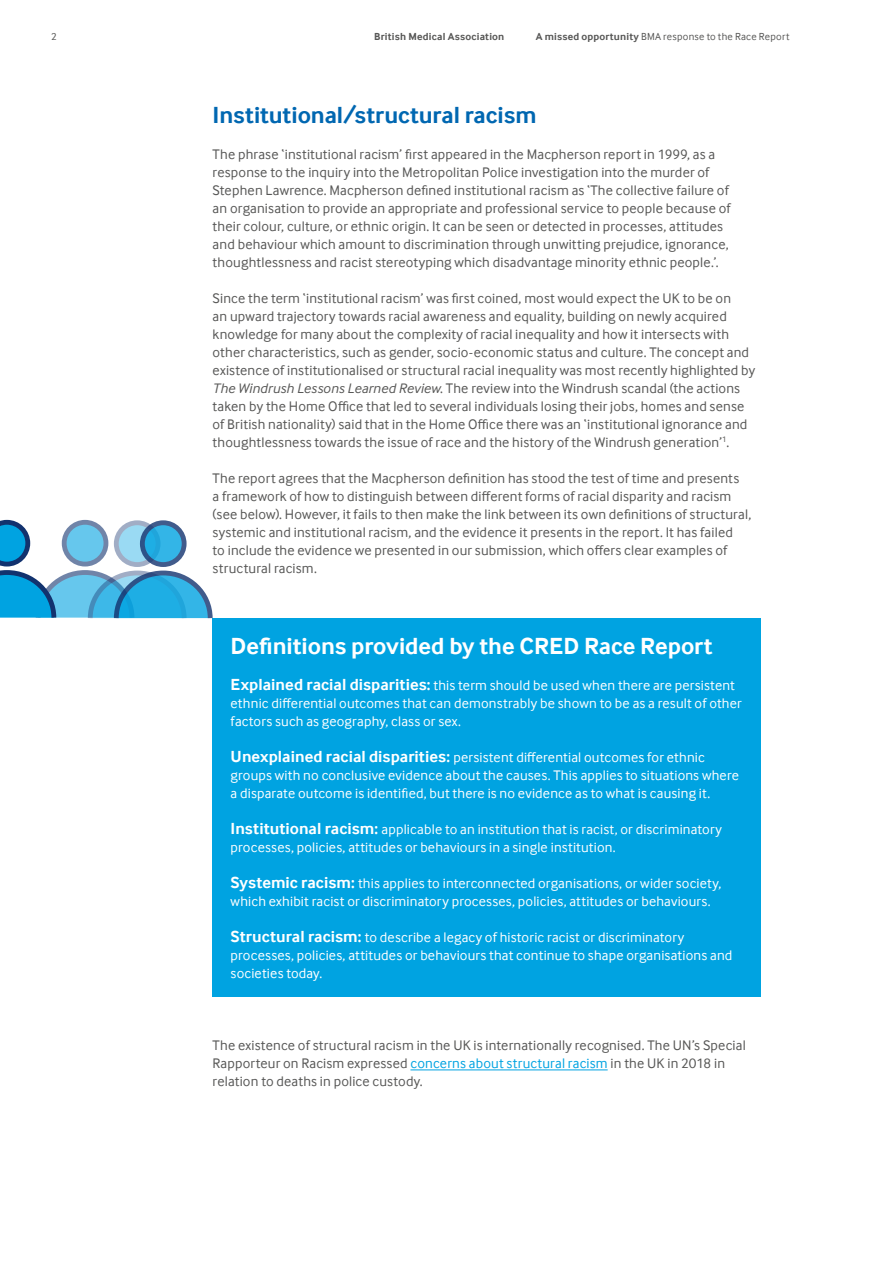
<style>
.page{position:relative;width:893px;height:1263px;background:#fff}
.page>*{position:absolute;margin:0;border:0;box-sizing:border-box;transform-origin:0 0}
.t1{font:700 24px "Inter Face";color:#fff}
.t2{font:700 24px "Inter Face";letter-spacing:-.005em;color:#0067b1}
.t3{font:14.25px/18px "Inter Face";letter-spacing:.01em;color:#575756}
.t4{font:14.25px/18px "Inter Face";letter-spacing:.01em;color:#fff}
.t5{font:10.5px "Inter Face";letter-spacing:.025em;color:#575756}
.t6{font:700 10.5px "Inter Face";letter-spacing:.02em;color:#575756}
.s1{font-weight:700}
.s2{font-style:italic}
.s3{font-weight:700;font-size:16.5px}
.s4{color:#00a3e1}
</style>
<div class="page">
<div style="left:213px;top:618px;width:548px;height:378px;background:#00a3e1"></div>
<hr style="left:410px;top:1070px;width:198px;height:1px;background:#00a3e1">
<svg style="left:0;top:520px;width:213px;height:102px"></svg>
<p class="t5" style="left:51px;top:31px;width:7px">2</p>
<p class="t6" style="left:374px;top:30px;width:132px">British Medical Association</p>
<p class="t5" style="left:536px;top:31px;width:255px"><span class="s1">A missed opportunity</span> BMA response to the Race Report</p>
<h1 class="t2" style="left:213px;top:101px;width:325px">Institutional/structural racism</h1>
<p class="t3" style="left:213px;top:145px;width:519px">The phrase ‘institutional racism’ first appeared in the Macpherson report in 1999, as a response to the inquiry into the Metropolitan Police investigation into the murder of Stephen Lawrence. Macpherson defined institutional racism as ‘The collective failure of an organisation to provide an appropriate and professional service to people because of their colour, culture, or ethnic origin. It can be seen or detected in processes, attitudes and behaviour which amount to discrimination through unwitting prejudice, ignorance, thoughtlessness and racist stereotyping which disadvantage minority ethnic people.’.</p>
<p class="t3" style="left:213px;top:289px;width:544px">Since the term ‘institutional racism’ was first coined, most would expect the UK to be on<br>an upward trajectory towards racial awareness and equality, building on newly acquired knowledge for many about the complexity of racial inequality and how it intersects with other characteristics, such as gender, socio-economic status and culture. The concept and existence of institutionalised or structural racial inequality was most recently highlighted by <span class="s2">The Windrush Lessons Learned Review</span>. The review into the Windrush scandal (the actions taken by the Home Office that led to several individuals losing their jobs, homes and sense of British nationality) said that in the Home Office there was an ‘institutional ignorance and thoughtlessness towards the issue of race and the history of the Windrush generation’<sup>1</sup>.</p>
<p class="t3" style="left:213px;top:469px;width:540px">The report agrees that the Macpherson definition has stood the test of time and presents<br>a framework of how to distinguish between different forms of racial disparity and racism (see below). However, it fails to then make the link between its own definitions of structural, systemic and institutional racism, and the evidence it presents in the report. It has failed<br>to include the evidence we presented in our submission, which offers clear examples of structural racism.</p>
<h1 class="t1" style="left:231px;top:632px;width:484px">Definitions provided by the CRED Race Report</h1>
<p class="t4" style="left:231px;top:676px;width:513px"><span class="s3">Explained racial disparities:</span> this term should be used when there are persistent ethnic differential outcomes that can demonstrably be shown to be as a result of other factors such as geography, class or sex.</p>
<p class="t4" style="left:231px;top:748px;width:510px"><span class="s3">Unexplained racial disparities:</span> persistent differential outcomes for ethnic groups with no conclusive evidence about the causes. This applies to situations where a disparate outcome is identified, but there is no evidence as to what is causing it.</p>
<p class="t4" style="left:231px;top:820px;width:493px"><span class="s3">Institutional racism:</span> applicable to an institution that is racist, or discriminatory processes, policies, attitudes or behaviours in a single institution.</p>
<p class="t4" style="left:231px;top:874px;width:492px"><span class="s3">Systemic racism:</span> this applies to interconnected organisations, or wider society, which exhibit racist or discriminatory processes, policies, attitudes or behaviours.</p>
<p class="t4" style="left:231px;top:928px;width:503px"><span class="s3">Structural racism:</span> to describe a legacy of historic racist or discriminatory processes, policies, attitudes or behaviours that continue to shape organisations and societies today.</p>
<p class="t3" style="left:213px;top:1036px;width:535px">The existence of structural racism in the UK is internationally recognised. The UN’s Special<br>Rapporteur on Racism expressed <span class="s4">concerns about structural racism</span> in the UK in 2018 in relation to deaths in police custody.</p>
</div>
